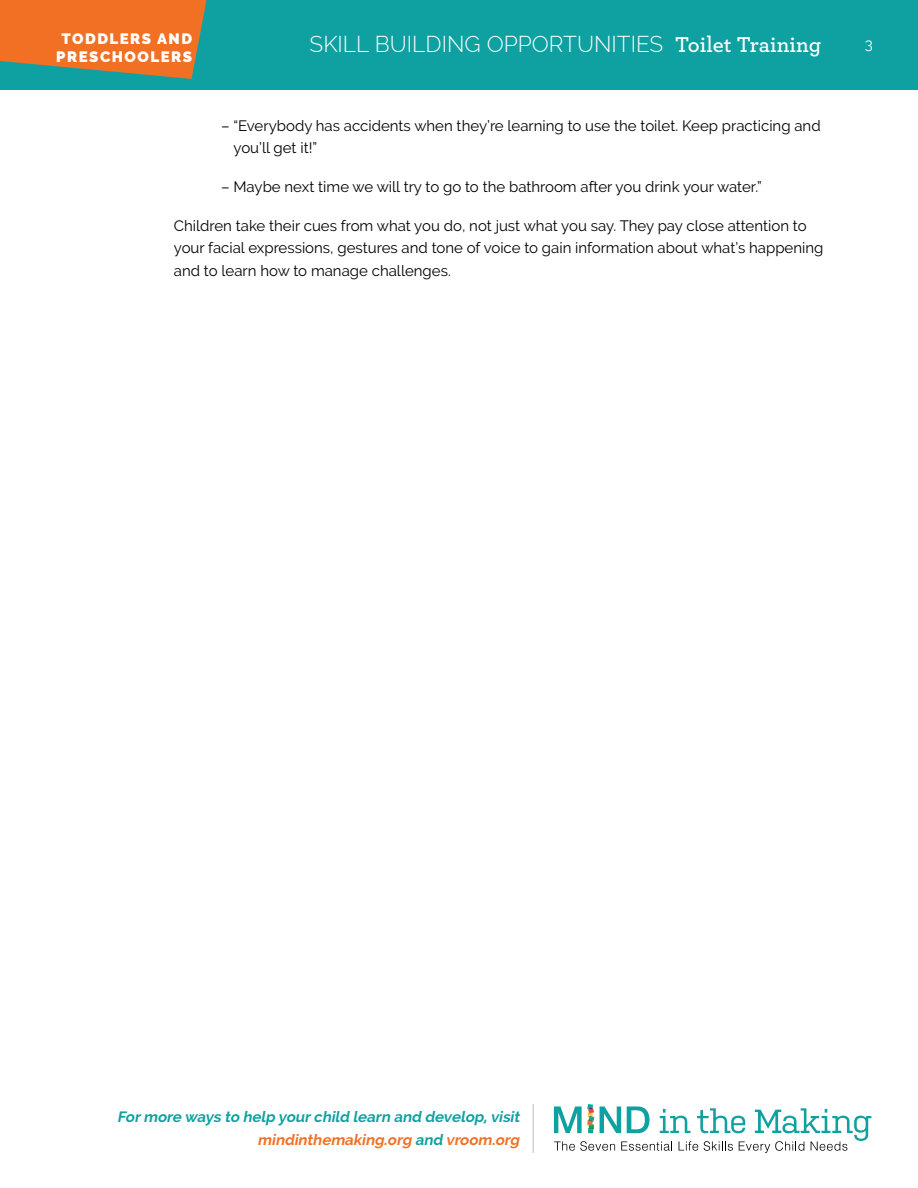
<style>
.page{position:relative;width:918px;height:1188px;background:#fff}
.page>*{position:absolute;margin:0;border:0;box-sizing:border-box;transform-origin:0 0}
.t1{font:300 22.5px "Raleway";color:#fff}
.t2{font:15px/22.5px "Raleway";color:#000}
.t3{font:italic 700 15px/22.5px "Raleway";color:#0fa1a1;text-align:right}
.t4{font:900 15px/18px "Raleway";letter-spacing:.1em;color:#fff;text-align:center}
.t5{font:15px "Raleway";color:#fff}
.s1{font-family:"Archer Pro";font-weight:600}
.s2{color:#f27024}
</style>
<div class="page">
<div style="left:0;top:0;width:918px;height:90px;background:#0fa1a1"></div>
<svg style="left:0;top:0;width:207px;height:79px;background:#d17736"></svg>
<svg style="left:554px;top:1104px;width:317px;height:49px"></svg>
<hr style="left:532px;top:1104px;width:2px;height:49px;background:#d1d3d4">
<p class="t4" style="left:56px;top:30px;width:137px">TODDLERS AND<br>PRESCHOOLERS</p>
<h1 class="t1" style="left:310px;top:30px;width:513px">SKILL BUILDING OPPORTUNITIES <span class="s1">Toilet Training</span></h1>
<p class="t5" style="left:865px;top:35px;width:10px">3</p>
<p class="t2" style="left:234px;top:114px;width:589px;text-indent:-12px">– “Everybody has accidents when they’re learning to use the toilet. Keep practicing and you’ll get it!”</p>
<p class="t2" style="left:221px;top:175px;width:542px">– Maybe next time we will try to go to the bathroom after you drink your water.”</p>
<p class="t2" style="left:174px;top:214px;width:651px">Children take their cues from what you do, not just what you say. They pay close attention to your facial expressions, gestures and tone of voice to gain information about what’s happening and to learn how to manage challenges.</p>
<p class="t3" style="left:117px;top:1106px;width:407px">Formore ways to help yourchild learn and develop,visit <span class="s2">mindinthemaking.org</span> and <span class="s2">vroom.org</span></p>
</div>
